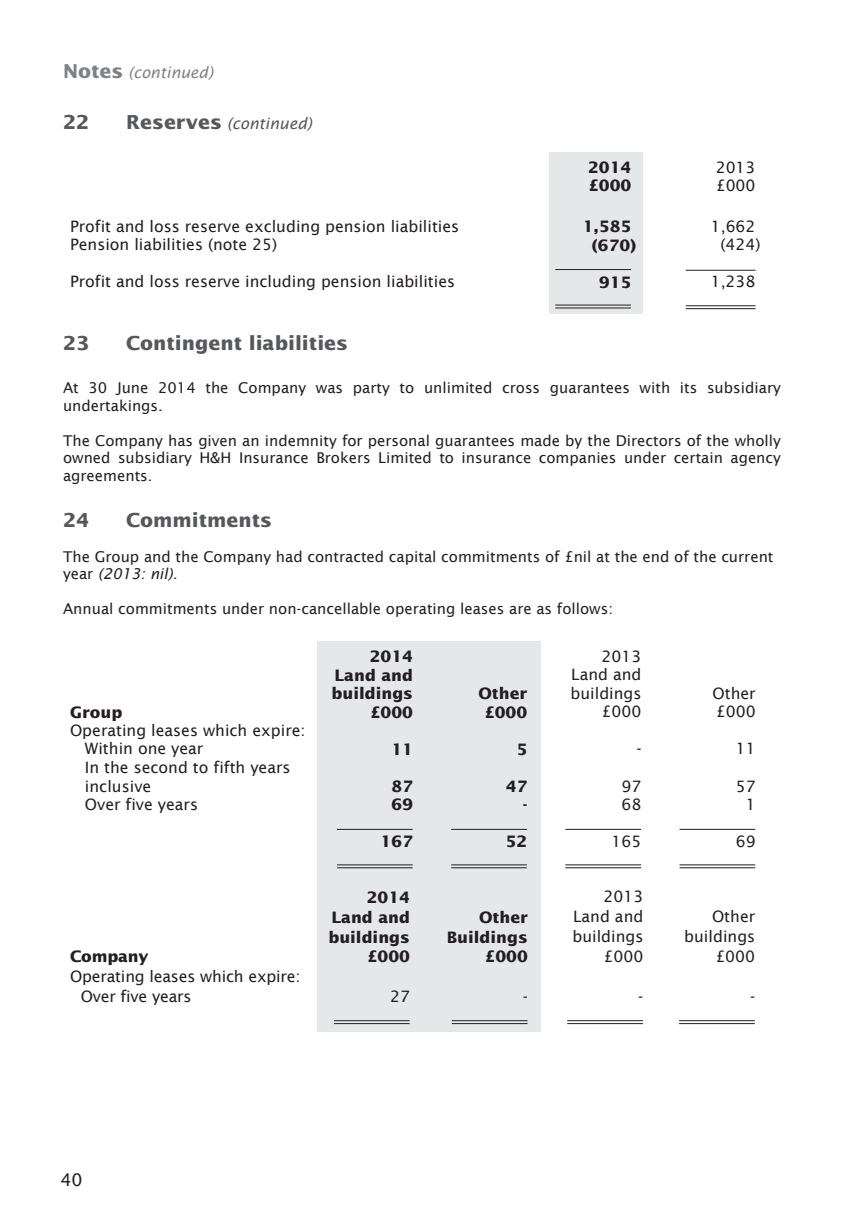
<style>
.page{position:relative;width:844px;height:1216px;background:#fff}
.page>*{position:absolute;margin:0;border:0;box-sizing:border-box;transform-origin:0 0}
.t1{font:700 19.25px "Lucida Sans";color:#57585a}
.t2{font:17.5px "Lucida Sans";color:#231f20}
.t3{font:15.75px/18.6px "Lucida Sans";color:#231f20}
.t4{font:700 15.75px "Lucida Sans";color:#231f20}
.t5{font:italic 15.75px "Lucida Sans";color:#57585a}
.t6{font:italic 15.75px "Lucida Sans";color:#808285}
.t7{font:14.88px/17.5px "Lucida Sans";color:#231f20}
.s1{font-weight:700;font-style:normal;font-size:19.25px}
.s2{font-style:italic}
</style>
<div class="page">
<div style="left:549px;top:153px;width:93px;height:161px;background:#e6e7e9"></div>
<div style="left:317px;top:641px;width:224px;height:391px;background:#e6e7e9"></div>
<hr style="left:555px;top:269px;width:75px;height:1px;background:#231f20">
<hr style="left:685px;top:270px;width:70px;height:1px;background:#231f20">
<hr style="left:555px;top:305px;width:75px;height:1px;background:#231f20">
<hr style="left:555px;top:308px;width:75px;height:1px;background:#231f20">
<hr style="left:685px;top:305px;width:70px;height:1px;background:#231f20">
<hr style="left:685px;top:308px;width:70px;height:1px;background:#231f20">
<hr style="left:337px;top:828px;width:75px;height:1px;background:#231f20">
<hr style="left:451px;top:828px;width:75px;height:1px;background:#231f20">
<hr style="left:565px;top:828px;width:76px;height:1px;background:#231f20">
<hr style="left:679px;top:828px;width:76px;height:1px;background:#231f20">
<hr style="left:337px;top:864px;width:75px;height:1px;background:#231f20">
<hr style="left:337px;top:867px;width:75px;height:1px;background:#231f20">
<hr style="left:451px;top:864px;width:75px;height:1px;background:#231f20">
<hr style="left:451px;top:867px;width:75px;height:1px;background:#231f20">
<hr style="left:565px;top:864px;width:76px;height:1px;background:#231f20">
<hr style="left:565px;top:867px;width:76px;height:1px;background:#231f20">
<hr style="left:679px;top:864px;width:76px;height:1px;background:#231f20">
<hr style="left:679px;top:867px;width:76px;height:1px;background:#231f20">
<hr style="left:334px;top:1020px;width:75px;height:1px;background:#231f20">
<hr style="left:334px;top:1023px;width:75px;height:1px;background:#231f20">
<hr style="left:451px;top:1020px;width:76px;height:1px;background:#231f20">
<hr style="left:451px;top:1023px;width:76px;height:1px;background:#231f20">
<hr style="left:567px;top:1020px;width:75px;height:1px;background:#231f20">
<hr style="left:567px;top:1023px;width:75px;height:1px;background:#231f20">
<hr style="left:679px;top:1020px;width:75px;height:1px;background:#231f20">
<hr style="left:679px;top:1023px;width:75px;height:1px;background:#231f20">
<p class="t6" style="left:63px;top:64px;width:152px"><span class="s1">Notes</span> (continued)</p>
<p class="t1" style="left:63px;top:111px;width:28px">22</p>
<p class="t5" style="left:126px;top:115px;width:187px"><span class="s1">Reserves</span> (continued)</p>
<p class="t4" style="left:588px;top:158px;width:45px">2014</p>
<p class="t3" style="left:715px;top:158px;width:41px">2013</p>
<p class="t4" style="left:588px;top:176px;width:45px">£000</p>
<p class="t3" style="left:715px;top:176px;width:41px">£000</p>
<p class="t3" style="left:70px;top:217px;width:390px">Profit and loss reserve excluding pension liabilities</p>
<p class="t4" style="left:582px;top:217px;width:50px">1,585</p>
<p class="t3" style="left:710px;top:217px;width:46px">1,662</p>
<p class="t3" style="left:70px;top:235px;width:209px">Pension liabilities (note 25)</p>
<p class="t4" style="left:591px;top:235px;width:46px">(670)</p>
<p class="t3" style="left:720px;top:235px;width:42px">(424)</p>
<p class="t3" style="left:70px;top:272px;width:386px">Profit and loss reserve including pension liabilities</p>
<p class="t4" style="left:598px;top:272px;width:34px">915</p>
<p class="t3" style="left:710px;top:272px;width:46px">1,238</p>
<p class="t1" style="left:63px;top:332px;width:28px">23</p>
<p class="t1" style="left:126px;top:332px;width:223px">Contingent liabilities</p>
<p class="t7" style="left:63px;top:379px;width:719px">At 30 June 2014 the Company was party to unlimited cross guarantees with its subsidiary undertakings.</p>
<p class="t7" style="left:63px;top:431px;width:719px;text-align:justify">The Company has given an indemnity for personal guarantees made by the Directors of the wholly owned subsidiary H&amp;H Insurance Brokers Limited to insurance companies under certain agency agreements.</p>
<p class="t1" style="left:63px;top:508px;width:28px">24</p>
<p class="t1" style="left:126px;top:508px;width:147px">Commitments</p>
<p class="t7" style="left:63px;top:547px;width:711px">The Group and the Company had contracted capital commitments of £nil at the end of the current year <span class="s2">(2013: nil).</span></p>
<p class="t7" style="left:63px;top:600px;width:551px">Annual commitments under non-cancellable operating leases are as follows:</p>
<p class="t4" style="left:369px;top:647px;width:45px">2014</p>
<p class="t3" style="left:601px;top:646px;width:41px">2013</p>
<p class="t4" style="left:334px;top:665px;width:80px">Land and</p>
<p class="t3" style="left:571px;top:665px;width:72px">Land and</p>
<p class="t4" style="left:331px;top:684px;width:83px">buildings</p>
<p class="t4" style="left:478px;top:684px;width:50px">Other</p>
<p class="t3" style="left:570px;top:683px;width:72px">buildings</p>
<p class="t3" style="left:712px;top:683px;width:45px">Other</p>
<p class="t4" style="left:70px;top:702px;width:54px">Group</p>
<p class="t4" style="left:370px;top:702px;width:45px">£000</p>
<p class="t4" style="left:484px;top:702px;width:45px">£000</p>
<p class="t3" style="left:601px;top:702px;width:41px">£000</p>
<p class="t3" style="left:715px;top:702px;width:41px">£000</p>
<p class="t3" style="left:85px;top:720px;width:222px;text-indent:-15px">Operating leases which expire:<br>Within one year</p>
<p class="t4" style="left:391px;top:739px;width:23px">11</p>
<p class="t4" style="left:516px;top:739px;width:12px">5</p>
<p class="t3" style="left:636px;top:739px;width:7px">-</p>
<p class="t3" style="left:735px;top:739px;width:21px">11</p>
<p class="t3" style="left:85px;top:757px;width:207px">In the second to fifth years inclusive</p>
<p class="t4" style="left:391px;top:776px;width:23px">87</p>
<p class="t4" style="left:505px;top:776px;width:23px">47</p>
<p class="t3" style="left:621px;top:776px;width:21px">97</p>
<p class="t3" style="left:735px;top:776px;width:21px">57</p>
<p class="t3" style="left:85px;top:795px;width:115px">Over five years</p>
<p class="t4" style="left:391px;top:795px;width:23px">69</p>
<p class="t4" style="left:522px;top:795px;width:6px">-</p>
<p class="t3" style="left:621px;top:795px;width:21px">68</p>
<p class="t3" style="left:745px;top:795px;width:11px">1</p>
<p class="t4" style="left:380px;top:832px;width:34px">167</p>
<p class="t4" style="left:505px;top:832px;width:23px">52</p>
<p class="t3" style="left:611px;top:832px;width:31px">165</p>
<p class="t3" style="left:735px;top:832px;width:21px">69</p>
<p class="t4" style="left:366px;top:887px;width:45px">2014</p>
<p class="t3" style="left:603px;top:887px;width:41px">2013</p>
<p class="t4" style="left:331px;top:907px;width:80px">Land and</p>
<p class="t4" style="left:479px;top:907px;width:50px">Other</p>
<p class="t3" style="left:573px;top:907px;width:72px">Land and</p>
<p class="t3" style="left:712px;top:907px;width:45px">Other</p>
<p class="t4" style="left:328px;top:927px;width:83px">buildings</p>
<p class="t4" style="left:446px;top:927px;width:83px">Buildings</p>
<p class="t3" style="left:572px;top:927px;width:72px">buildings</p>
<p class="t3" style="left:684px;top:927px;width:72px">buildings</p>
<p class="t4" style="left:70px;top:947px;width:80px">Company</p>
<p class="t4" style="left:366px;top:947px;width:45px">£000</p>
<p class="t4" style="left:484px;top:947px;width:45px">£000</p>
<p class="t3" style="left:603px;top:947px;width:41px">£000</p>
<p class="t3" style="left:715px;top:947px;width:41px">£000</p>
<p class="t3" style="left:81px;top:966px;width:221px;line-height:19.6px;text-indent:-11px">Operating leases which expire:<br>Over five years</p>
<p class="t3" style="left:390px;top:986px;width:21px">27</p>
<p class="t3" style="left:522px;top:986px;width:7px">-</p>
<p class="t3" style="left:638px;top:986px;width:7px">-</p>
<p class="t3" style="left:750px;top:986px;width:7px">-</p>
<p class="t2" style="left:60px;top:1169px;width:24px">40</p>
</div>
